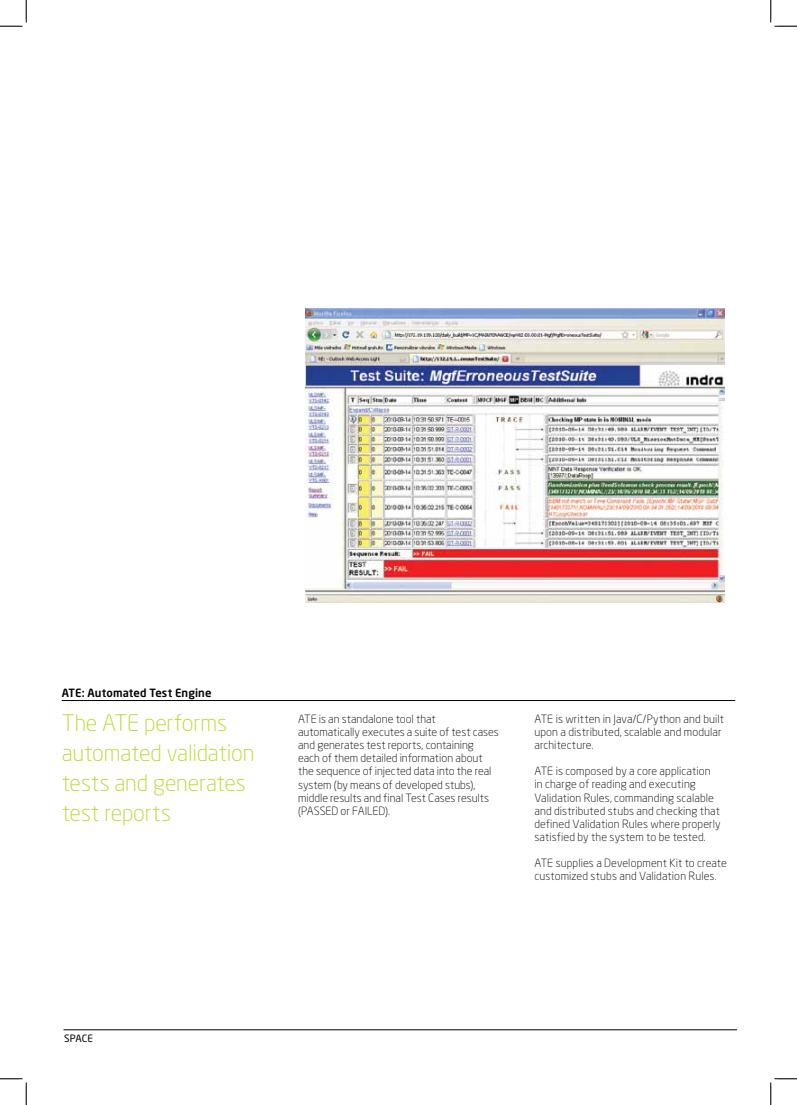
<style>
.page{position:relative;width:797px;height:1105px;background:#fff}
.page>*{position:absolute;margin:0;border:0;box-sizing:border-box;transform-origin:0 0}
.t1{font:300 22.5px/30px "Neo Sans";letter-spacing:-.005em;color:#bfd730}
.t2{font:300 11.25px/13.1px "Neo Sans";letter-spacing:.005em;color:#000}
.t3{font:500 11.25px "Neo Sans";letter-spacing:.01em;color:#000}
.t4{font:10px "Neo Sans";color:#000}
</style>
<div class="page">
<hr style="left:64px;top:1029px;width:673px;height:1px;background:#000">
<hr style="left:62px;top:700px;width:673px;height:1px;background:#000">
<img style="left:305px;top:308px;width:419px;height:294px">
<svg style="left:0;top:0;width:27px;height:27px"></svg>
<svg style="left:0;top:1078px;width:27px;height:27px"></svg>
<svg style="left:770px;top:0;width:27px;height:27px"></svg>
<svg style="left:770px;top:1078px;width:27px;height:27px"></svg>
<p class="t3" style="left:62px;top:685px;width:151px">ATE: Automated Test Engine</p>
<h1 class="t1" style="left:62px;top:708px;width:194px">The ATE performs automated validation tests and generates test reports</h1>
<p class="t2" style="left:298px;top:712px;width:202px">ATE is an standalone tool that automatically executes a suite of test cases and generates test reports, containing<br>each of them detailed information about the sequence of injected data into the real system (by means of developed stubs), middle results and final Test Cases results (PASSED or FAILED).</p>
<p class="t2" style="left:534px;top:712px;width:191px">ATE is written in Java/C/Python and built upon a distributed, scalable and modular architecture.</p>
<p class="t2" style="left:534px;top:764px;width:188px">ATE is composed by a core application in charge of reading and executing Validation Rules, commanding scalable and distributed stubs and checking that defined Validation Rules where properly satisfied by the system to be tested.</p>
<p class="t2" style="left:534px;top:856px;width:194px">ATE supplies a Development Kit to create customized stubs and Validation Rules.</p>
<p class="t4" style="left:64px;top:1033px;width:7px">SPACE</p>
</div>
